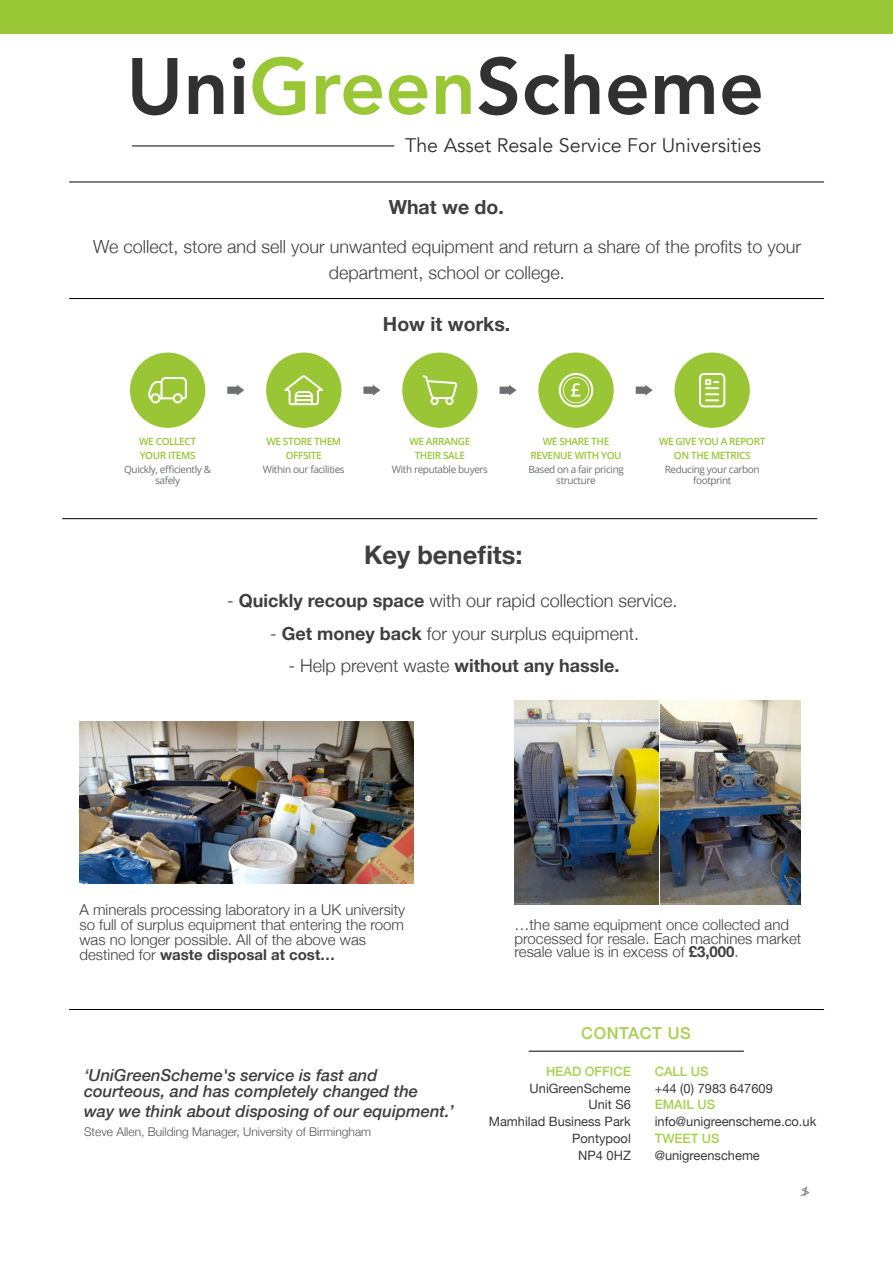
<style>
.page{position:relative;width:893px;height:1263px;background:#fff}
.page>*{position:absolute;margin:0;border:0;box-sizing:border-box;transform-origin:0 0}
.t1{font:800 79.05px "Avenir";color:#313032}
.t2{font:700 25.5px "Helvetica Neue";color:#3f3f3f}
.t3{font:19.65px "Avenir";color:#313032}
.t4{font:700 19.5px "Helvetica Neue";color:#3f3f3f}
.t5{font:300 18px/25.5px "Helvetica Neue";color:#3f3f3f;text-align:center}
.t6{font:italic 500 16.5px/16.5px "Helvetica Neue";color:#3f3f3f}
.t7{font:500 16.35px "Helvetica Neue";letter-spacing:.04em;color:#a8d050}
.t8{font:300 15px/15px "Helvetica Neue";color:#3f3f3f}
.t9{font:italic 13.5px "Helvetica";color:#7f7f7f}
.t10{font:12.9px/16.8px "Helvetica Neue";color:#3a3a3c;text-align:right}
.t11{font:500 12.9px "Helvetica Neue";color:#a8d050}
.t12{font:300 12px "Helvetica Neue";color:#535353}
.t13{font:10.05px/11.1px "Open Sans";letter-spacing:-.04em;color:#6d6f72;text-align:center}
.t14{font:600 10.05px/14.4px "Open Sans";letter-spacing:-.04em;color:#9ac636;text-align:center}
.s1{color:#9ac736}
.s2{font-weight:700}
.s3{color:#535353}
</style>
<div class="page">
<hr style="left:69px;top:298px;width:755px;height:1px;background:#000">
<hr style="left:69px;top:1009px;width:755px;height:1px;background:#000">
<div style="left:0;top:0;width:893px;height:33px;background:#9ac736"></div>
<img style="left:515px;top:700px;width:286px;height:204px">
<img style="left:79px;top:721px;width:334px;height:162px">
<div style="left:675px;top:353px;width:75px;height:75px;background:#9ac636;border-radius:50%"></div>
<div style="left:266px;top:353px;width:75px;height:75px;background:#9ac636;border-radius:50%"></div>
<svg style="left:284px;top:375px;width:39px;height:30px"></svg>
<div style="left:130px;top:353px;width:75px;height:75px;background:#9ac636;border-radius:50%"></div>
<svg style="left:148px;top:377px;width:39px;height:26px"></svg>
<div style="left:402px;top:353px;width:76px;height:75px;background:#9ac636;border-radius:50%"></div>
<svg style="left:423px;top:375px;width:34px;height:30px"></svg>
<div style="left:538px;top:353px;width:76px;height:75px;background:#9ac636;border-radius:50%"></div>
<svg style="left:559px;top:373px;width:34px;height:34px"></svg>
<svg style="left:227px;top:385px;width:17px;height:10px"></svg>
<svg style="left:363px;top:385px;width:17px;height:10px"></svg>
<svg style="left:500px;top:385px;width:16px;height:10px"></svg>
<svg style="left:636px;top:385px;width:17px;height:10px"></svg>
<svg style="left:699px;top:373px;width:26px;height:34px"></svg>
<hr style="left:69px;top:182px;width:755px;height:1px;background:#000">
<hr style="left:132px;top:146px;width:262px;height:1px;background:#000">
<hr style="left:63px;top:518px;width:754px;height:1px;background:#000">
<hr style="left:529px;top:1051px;width:215px;height:1px;background:#000">
<h1 class="t1" style="left:126px;top:35px;width:639px">Uni<span class="s1">Green</span>Scheme</h1>
<h3 class="t3" style="left:405px;top:132px;width:358px">The Asset Resale Service For Universities</h3>
<h3 class="t4" style="left:389px;top:195px;width:117px">What we do.</h3>
<p class="t5" style="left:93px;top:233px;width:709px">We collect, store and sell your unwanted equipment and return a share of the profits to your department, school or college.</p>
<h3 class="t4" style="left:383px;top:312px;width:129px">How it works.</h3>
<p class="t14" style="left:139px;top:435px;width:58px;text-align:left">WE COLLECT<br>YOUR ITEMS</p>
<p class="t13" style="left:124px;top:465px;width:88px">Quickly, efficiently &amp; safely</p>
<p class="t14" style="left:266px;top:435px;width:76px">WE STORE THEM<br>OFFSITE</p>
<p class="t13" style="left:263px;top:465px;width:83px">Within our facilities</p>
<p class="t14" style="left:409px;top:435px;width:62px">WE ARRANGE<br>THEIR SALE</p>
<p class="t13" style="left:392px;top:465px;width:98px">With reputable buyers</p>
<p class="t14" style="left:531px;top:435px;width:93px">WE SHARE THE<br>REVENUE WITH YOU</p>
<p class="t13" style="left:528px;top:465px;width:97px">Based on a fair pricing structure</p>
<p class="t14" style="left:659px;top:435px;width:108px">WE GIVE YOU A REPORT<br>ON THE METRICS</p>
<p class="t13" style="left:665px;top:465px;width:97px">Reducing your carbon footprint</p>
<h2 class="t2" style="left:364px;top:539px;width:160px">Key benefits:</h2>
<p class="t5" style="left:227px;top:587px;width:452px">- <span class="s2">Quickly recoup space</span> with our rapid collection service.</p>
<p class="t5" style="left:270px;top:621px;width:371px">- <span class="s2">Get money back</span> for your surplus equipment.</p>
<p class="t5" style="left:288px;top:653px;width:333px">- Help prevent waste <span class="s2">without any hassle.</span></p>
<p class="t8" style="left:80px;top:902px;width:327px">A minerals processing laboratory in a UK university so full of surplus equipment that entering the room was no longer possible. All of the above was destined for <span class="s2">waste disposal at cost…</span></p>
<p class="t6" style="left:84px;top:1066px;width:336px"><span class="s3">‘</span>UniGreenScheme's service is fast and courteous, and has completely changed the</p>
<p class="t6" style="left:84px;top:1102px;width:372px">way we think about disposing of our equipment.’</p>
<p class="t12" style="left:84px;top:1124px;width:289px">Steve Allen, Building Manager, University of Birmingham</p>
<p class="t8" style="left:514px;top:918px;width:288px;line-height:13.5px">…the same equipment once collected and processed for resale. Each machines market resale value is in excess of <span class="s2">£3,000</span>.</p>
<p class="t7" style="left:581px;top:1023px;width:111px">CONTACT US</p>
<p class="t11" style="left:546px;top:1063px;width:86px">HEAD OFFICE</p>
<p class="t10" style="left:489px;top:1079px;width:144px">UniGreenScheme<br>Unit S6<br>Mamhilad Business Park<br>Pontypool<br>NP4 0HZ</p>
<p class="t11" style="left:655px;top:1064px;width:55px">CALL US</p>
<p class="t10" style="left:655px;top:1080px;width:120px">+44 (0) 7983 647609</p>
<p class="t11" style="left:655px;top:1097px;width:62px">EMAIL US</p>
<p class="t10" style="left:655px;top:1113px;width:163px">info@unigreenscheme.co.uk</p>
<p class="t11" style="left:655px;top:1131px;width:66px">TWEET US</p>
<p class="t10" style="left:655px;top:1147px;width:107px">@unigreenscheme</p>
<p class="t9" style="left:800px;top:1186px;width:9px">1&gt;</p>
</div>
